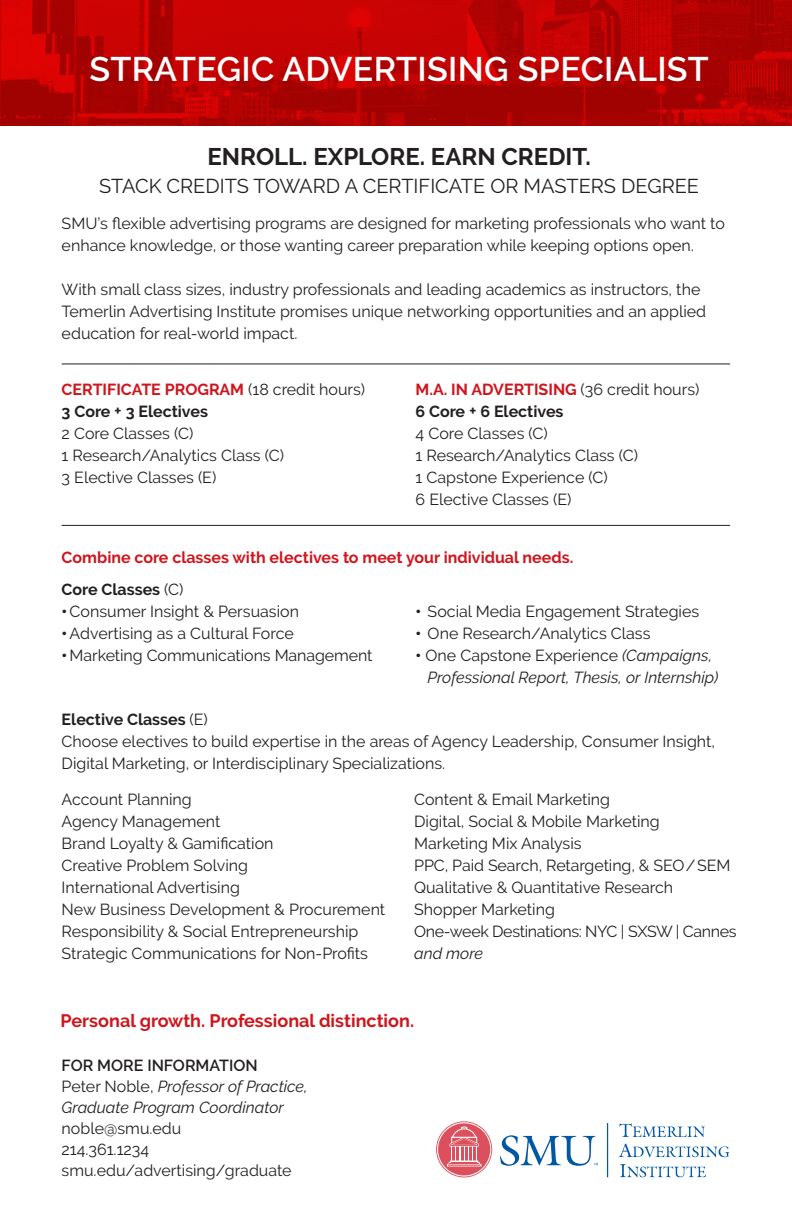
<style>
.page{position:relative;width:792px;height:1224px;background:#fff}
.page>*{position:absolute;margin:0;border:0;box-sizing:border-box;transform-origin:0 0}
.t1{font:600 34px "Raleway";letter-spacing:.01em;color:#fff}
.t2{font:700 24px "Raleway";color:#231f20}
.t3{font:20px "Raleway";color:#231f20}
.t4{font:700 18px "Raleway";color:#cf151d}
.t5{font:16px/22px "Raleway";color:#231f20}
.t6{font:italic 16px/21px "Raleway";color:#231f20}
.t7{font:700 16px/32px "Raleway";color:#cf151d}
.t8{font:700 16px "Raleway";color:#231f20}
.s1{font-weight:400;color:#231f20}
.s2{font-weight:600;font-size:18px}
.s3{color:#231f20}
.s4{font-weight:800}
.s5{font-weight:800;font-style:normal}
.s6{font-style:normal}
.s7{font-weight:700}
.s8{font-weight:600;font-style:normal}
</style>
<div class="page">
<svg style="left:619px;top:1123px;width:86px;height:14px"></svg>
<svg style="left:619px;top:1143px;width:110px;height:14px"></svg>
<svg style="left:620px;top:1164px;width:86px;height:13px"></svg>
<svg style="left:436px;top:1121px;width:56px;height:56px"></svg>
<div style="left:437px;top:1122px;width:54px;height:55px;border:1px solid #fff;border-radius:50%"></div>
<svg style="left:447px;top:1126px;width:35px;height:41px"></svg>
<svg style="left:500px;top:1135px;width:98px;height:31px"></svg>
<hr style="left:607px;top:1123px;width:1px;height:54px;background:#0057a4">
<hr style="left:62px;top:363px;width:668px;height:1px;background:#231f20">
<hr style="left:62px;top:525px;width:668px;height:1px;background:#231f20">
<img style="left:0;top:0;width:792px;height:126px">
<h1 class="t1" style="left:90px;top:50px;width:621px">STRATEGIC ADVERTISING SPECIALIST</h1>
<h2 class="t2" style="left:207px;top:143px;width:385px">ENROLL. EXPLORE. EARN CREDIT.</h2>
<p class="t3" style="left:99px;top:174px;width:601px">STACK CREDITS TOWARD A CERTIFICATE OR MASTERS DEGREE</p>
<p class="t5" style="left:62px;top:213px;width:665px">SMU’s flexible advertising programs are designed for marketing professionals who want to enhance knowledge, or those wanting career preparation while keeping options open.</p>
<p class="t5" style="left:62px;top:279px;width:646px">With small class sizes, industry professionals and leading academics as instructors, the<br>Temerlin Advertising Institute promises unique networking opportunities and an applied education for real-world impact.</p>
<p class="t7" style="left:62px;top:373px;width:305px">CERTIFICATE PROGRAM <span class="s1">(18 credit hours)</span></p>
<p class="t7" style="left:416px;top:373px;width:285px">M.A. IN ADVERTISING <span class="s1">(36 credit hours)</span></p>
<p class="t8" style="left:62px;top:402px;width:148px">3 Core <span class="s2">+</span> 3 Electives</p>
<p class="t8" style="left:416px;top:402px;width:149px">6 Core <span class="s2">+</span> 6 Electives</p>
<p class="t5" style="left:62px;top:422px;width:133px">2 Core Classes (C)</p>
<p class="t5" style="left:416px;top:422px;width:134px">4 Core Classes (C)</p>
<p class="t5" style="left:62px;top:444px;width:224px">1 Research/Analytics Class (C)</p>
<p class="t5" style="left:416px;top:444px;width:224px">1 Research/Analytics Class (C)</p>
<p class="t5" style="left:62px;top:466px;width:156px">3 Elective Classes (E)</p>
<p class="t5" style="left:416px;top:466px;width:194px">1 Capstone Experience (C)<br>6 Elective Classes (E)</p>
<p class="t7" style="left:62px;top:542px;width:513px">Combine core classes with electives to meet your individual needs.<br><span class="s3">Core Classes</span> <span class="s1">(C)</span></p>
<p class="t5" style="left:62px;top:601px;width:239px"><span class="s4">•</span>Consumer Insight &amp; Persuasion</p>
<p class="t5" style="left:416px;top:601px;width:285px"><span class="s4">•</span> Social Media Engagement Strategies</p>
<p class="t5" style="left:62px;top:623px;width:234px"><span class="s4">•</span>Advertising as a Cultural Force</p>
<p class="t5" style="left:416px;top:623px;width:236px"><span class="s4">•</span> One Research/Analytics Class</p>
<p class="t5" style="left:62px;top:645px;width:313px"><span class="s4">•</span>Marketing Communications Management</p>
<p class="t6" style="left:428px;top:645px;width:292px;line-height:22px;text-indent:-12px"><span class="s5">•</span> <span class="s6">One Capstone Experience</span> (Campaigns,<br>Professional Report, Thesis, or Internship)</p>
<p class="t5" style="left:62px;top:709px;width:655px"><span class="s7">Elective Classes</span> (E)<br>Choose electives to build expertise in the areas of Agency Leadership, Consumer Insight,<br>Digital Marketing, or Interdisciplinary Specializations.</p>
<p class="t5" style="left:62px;top:789px;width:325px">Account Planning<br>Agency Management<br>Brand Loyalty &amp; Gamification<br>Creative Problem Solving<br>International Advertising<br>New Business Development &amp; Procurement<br>Responsibility &amp; Social Entrepreneurship<br>Strategic Communications for Non-Profits</p>
<p class="t5" style="left:414px;top:789px;width:324px">Content &amp; Email Marketing<br>Digital, Social &amp; Mobile Marketing<br>Marketing Mix Analysis<br>PPC, Paid Search, Retargeting, &amp; SEO / SEM<br>Qualitative &amp; Quantitative Research<br>Shopper Marketing<br>One-week Destinations: NYC | SXSW | Cannes</p>
<p class="t6" style="left:414px;top:943px;width:70px">and more</p>
<p class="t4" style="left:60px;top:1010px;width:355px">Personal growth. Professional distinction.</p>
<p class="t6" style="left:62px;top:1054px;width:248px"><span class="s8">FOR MORE INFORMATION<br></span><span class="s6">Peter Noble,</span> Professor of Practice,<br>Graduate Program Coordinator</p>
<p class="t5" style="left:62px;top:1117px;width:231px;line-height:21px">noble@smu.edu<br>214.361.1234 smu.edu/advertising/graduate</p>
</div>
